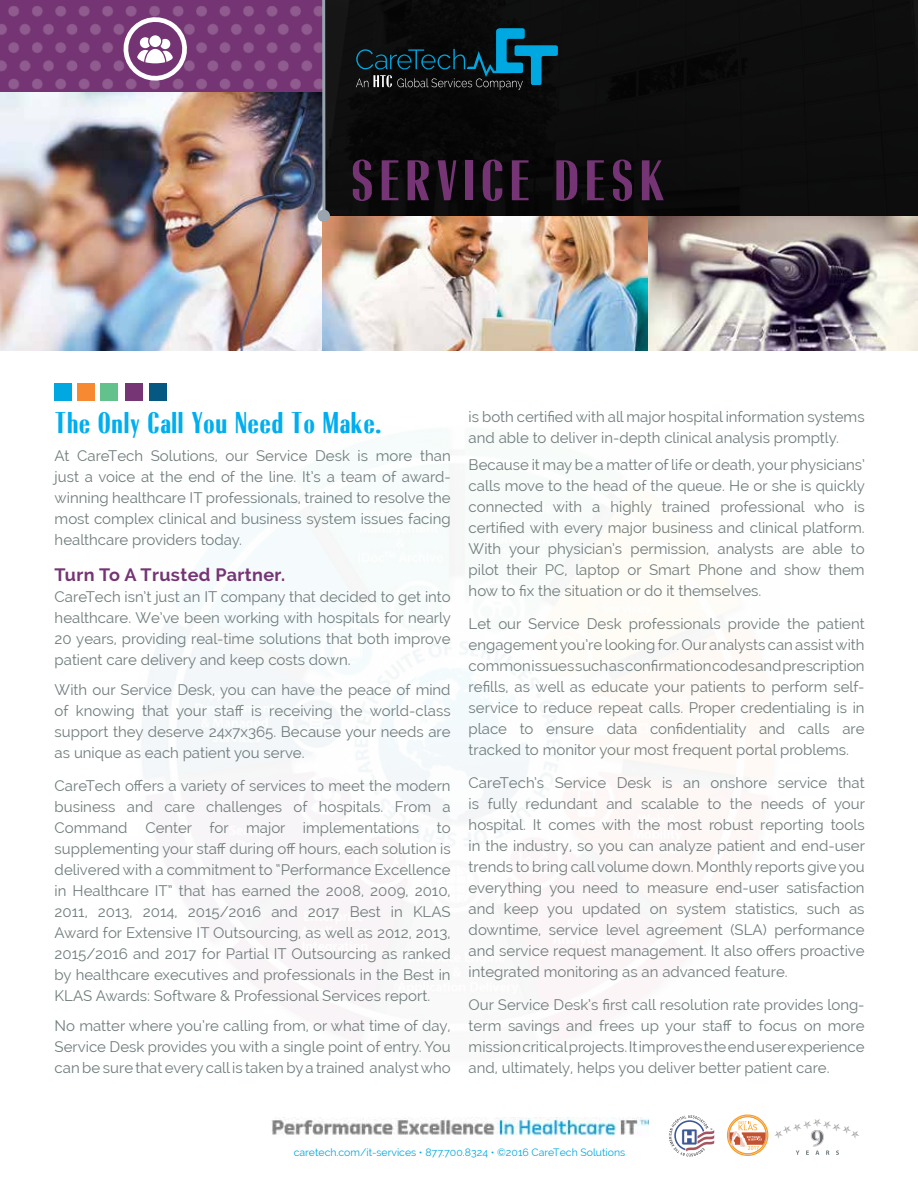
<style>
.page{position:relative;width:918px;height:1188px;background:#fff}
.page>*{position:absolute;margin:0;border:0;box-sizing:border-box;transform-origin:0 0}
.t1{font:53.55px "Radiant ICG Boold Condensed";letter-spacing:.1em;color:#753574;scale:1.18 1}
.t2{font:28.05px "Radiant ICG Boold Condensed";letter-spacing:.02em;color:#00aeef;scale:1.18 1}
.t3{font:700 21.9px "Georgia";color:#6d6e71}
.t4{font:700 18px "Raleway";letter-spacing:.02em;color:#753574}
.t5{font:15px/21px "Raleway";color:#707c7c;text-align:justify}
.t6{font:10.5px "Raleway";color:#00a8e1}
</style>
<div class="page">
<img style="left:0;top:0;width:918px;height:351px">
<div style="left:324px;top:0;width:594px;height:216px;background:#0d0d0d"></div>
<svg style="left:356px;top:28px;width:202px;height:62px"></svg>
<svg style="left:121px;top:11px;width:68px;height:73px"></svg>
<div style="left:55px;top:383px;width:17px;height:18px;background:#00a8e1"></div>
<div style="left:78px;top:384px;width:17px;height:17px;background:#f68931"></div>
<div style="left:101px;top:384px;width:17px;height:17px;background:#63c18c"></div>
<div style="left:125px;top:384px;width:17px;height:17px;background:#763575"></div>
<div style="left:149px;top:383px;width:18px;height:18px;background:#045882"></div>
<svg style="left:727px;top:1114px;width:41px;height:42px"></svg>
<svg style="left:774px;top:1119px;width:85px;height:36px"></svg>
<svg style="left:669px;top:1115px;width:46px;height:42px"></svg>
<img style="left:272px;top:1118px;width:377px;height:18px">
<hr style="left:322px;top:0;width:3px;height:211px;background:#99a4ae">
<div style="left:318px;top:210px;width:12px;height:12px;background:#99a4ae;border-radius:50%"></div>
<h1 class="t1" style="left:351px;top:149px;width:267px">SERVICE DESK</h1>
<h2 class="t2" style="left:55px;top:407px;width:279px">The Only Call You Need To Make.</h2>
<p class="t5" style="left:55px;top:445px;width:398px">At CareTech Solutions, our Service Desk is more than just a voice at the end of the line. It’s a team of award&shy;winning healthcare IT professionals, trained to resolve the most complex clinical and business system issues facing healthcare providers today.</p>
<p class="t4" style="left:55px;top:564px;width:232px">Turn To A Trusted Partner.</p>
<p class="t5" style="left:55px;top:586px;width:398px">CareTech isn’t just an IT company that decided to get into healthcare. We’ve been working with hospitals for nearly 20 years, providing real-time solutions that both improve patient care delivery and keep costs down.</p>
<p class="t5" style="left:55px;top:679px;width:398px">With our Service Desk, you can have the peace of mind of knowing that your staff is receiving the world-class support they deserve 24x7x365. Because your needs are as unique as each patient you serve.</p>
<p class="t5" style="left:55px;top:775px;width:398px">CareTech offers a variety of services to meet the modern business and care challenges of hospitals. From a Command Center for major implementations to supplementing your staff during off hours, each solution is delivered with a commitment to “Performance Excellence in Healthcare IT” that has earned the 2008, 2009, 2010, 2011, 2013, 2014, 2015/2016 and 2017 Best in KLAS Award for Extensive IT Outsourcing, as well as 2012, 2013, 2015/2016 and 2017 for Partial IT Outsourcing as ranked by healthcare executives and professionals in the Best in KLAS Awards: Software &amp; Professional Services report.</p>
<p class="t5" style="left:55px;top:1015px;width:397px">No matter where you’re calling from, or what time of day, Service Desk provides you with a single point of entry. You can be sure that every call is taken by a trained analyst who</p>
<p class="t5" style="left:469px;top:406px;width:398px">is both certified with all major hospital information systems and able to deliver in-depth clinical analysis promptly.</p>
<p class="t5" style="left:469px;top:454px;width:398px">Because it may be a matter of life or death, your physicians’ calls move to the head of the queue. He or she is quickly connected with a highly trained professional who is certified with every major business and clinical platform.<br>With your physician’s permission, analysts are able to pilot their PC, laptop or Smart Phone and show them how to fix the situation or do it themselves.</p>
<p class="t5" style="left:469px;top:613px;width:398px">Let our Service Desk professionals provide the patient engagement you’re looking for. Our analysts can assist with common issues such as confirmation codes and prescription refills, as well as educate your patients to perform self&shy;service to reduce repeat calls. Proper credentialing is in place to ensure data confidentiality and calls are tracked to monitor your most frequent portal problems.</p>
<p class="t5" style="left:469px;top:772px;width:398px">CareTech’s Service Desk is an onshore service that is fully redundant and scalable to the needs of your hospital. It comes with the most robust reporting tools in the industry, so you can analyze patient and end-user trends to bring call volume down. Monthly reports give you everything you need to measure end-user satisfaction and keep you updated on system statistics, such as downtime, service level agreement (SLA) performance and service request management. It also offers proactive integrated monitoring as an advanced feature.</p>
<p class="t5" style="left:469px;top:994px;width:397px">Our Service Desk’s first call resolution rate provides long&shy;term savings and frees up your staff to focus on more mission critical projects. It improves the end user experience and, ultimately, helps you deliver better patient care.</p>
<p class="t6" style="left:294px;top:1146px;width:333px">caretech.com/it-services • 877.700.8324 • ©2016 CareTech Solutions</p>
<h3 class="t3" style="left:810px;top:1118px;width:16px">9</h3>
</div>
